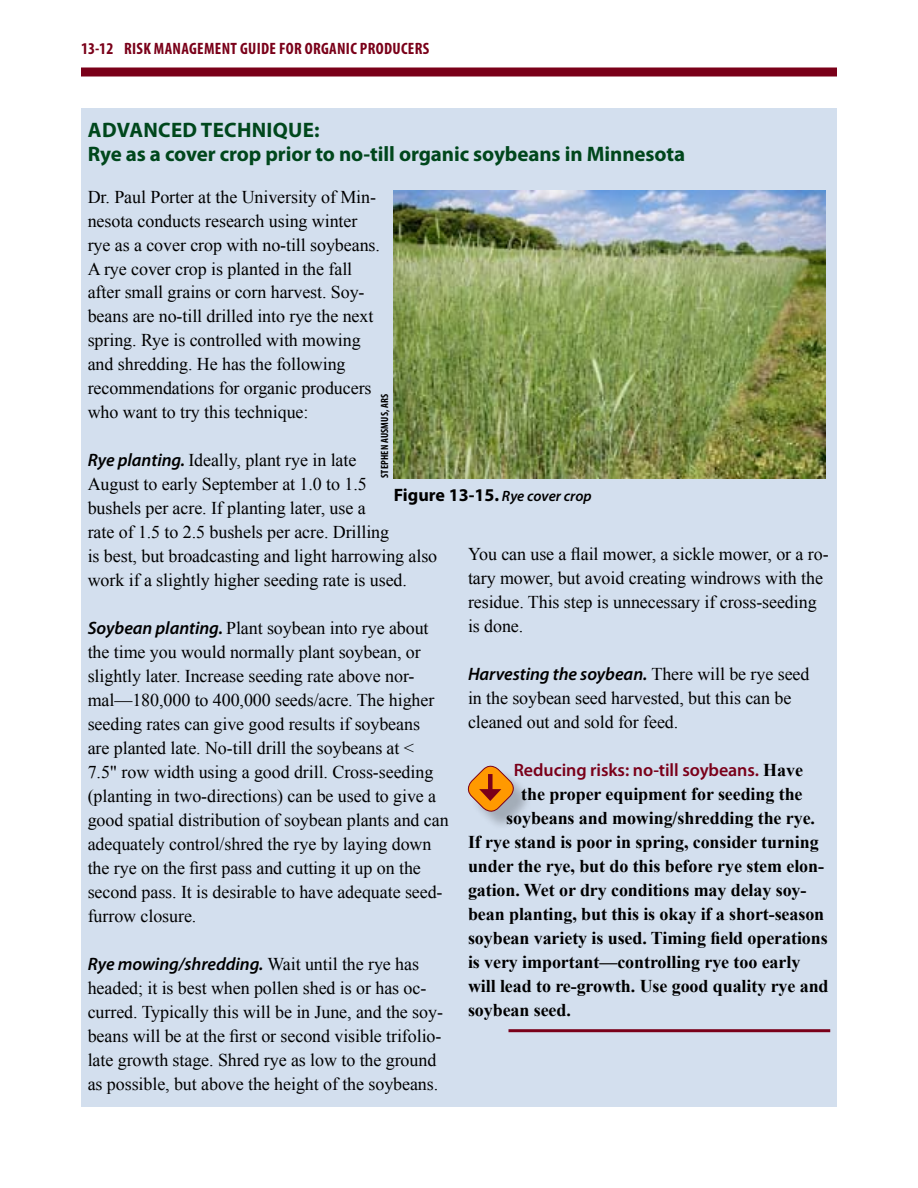
<style>
.page{position:relative;width:918px;height:1188px;background:#fff}
.page>*{position:absolute;margin:0;border:0;box-sizing:border-box;transform-origin:0 0}
.t1{font:700 21px/24px "Myriad Pro";letter-spacing:.005em;color:#00471c}
.t2{font:18px/24px "Times New Roman";letter-spacing:-.005em;color:#000}
.t3{font:700 18px "Times New Roman";letter-spacing:-.005em;color:#000}
.t4{font:italic 600 18px "Myriad Pro";letter-spacing:-.005em;color:#000}
.t5{font:600 18px "Myriad Pro";letter-spacing:-.005em;color:#7a0019}
.t6{font:700 18px "Myriad Pro";color:#000}
.t7{font:700 condensed 16.5px "Myriad Pro";letter-spacing:.02em;color:#7a0019}
.t8{font:700 condensed 10.5px "Myriad Pro";letter-spacing:.015em;color:#000}
.s1{font-family:"Myriad Pro";font-weight:600;font-style:italic}
.s2{font-family:"Times New Roman";font-weight:400;font-style:normal}
.s3{font-weight:600;font-style:italic;font-size:15px}
.s4{font-family:"Times New Roman";font-weight:700;color:#000}
</style>
<div class="page">
<div style="left:81px;top:68px;width:756px;height:8px;background:#7a0019"></div>
<div style="left:81px;top:108px;width:756px;height:999px;background:#d3dfee"></div>
<hr style="left:508px;top:1029px;width:322px;height:3px;background:#7a0019">
<div style="left:471px;top:769px;width:61px;height:61px;background:#000;opacity:.23"></div>
<svg style="left:467px;top:765px;width:51px;height:50px"></svg>
<img style="left:394px;top:190px;width:432px;height:288px">
<p class="t7" style="left:81px;top:38px;width:350px">13-12 RISK MANAGEMENT GUIDE FOR ORGANIC PRODUCERS</p>
<p class="t1" style="left:88px;top:117px;width:599px">Advanced technique:<br>Rye as a cover crop prior to no-till organic soybeans in Minnesota</p>
<p class="t2" style="left:88px;top:184px;width:294px">Dr. Paul Porter at the University of Min&shy;nesota conducts research using winter rye as a cover crop with no-till soybeans.<br>A rye cover crop is planted in the fall after small grains or corn harvest. Soy&shy;beans are no-till drilled into rye the next spring. Rye is controlled with mowing and shredding. He has the following recommendations for organic producers who want to try this technique:</p>
<p class="t2" style="left:88px;top:448px;width:351px"><span class="s1">Rye planting.</span> Ideally, plant rye in late<br>August to early September at 1.0 to 1.5<br>bushels per acre. If planting later, use a<br>rate of 1.5 to 2.5 bushels per acre. Drilling<br>is best, but broadcasting and light harrowing also work if a slightly higher seeding rate is used.</p>
<p class="t2" style="left:88px;top:616px;width:362px"><span class="s1">Soybean planting.</span> Plant soybean into rye about the time you would normally plant soybean, or slightly later. Increase seeding rate above nor&shy;mal—180,000 to 400,000 seeds/acre. The higher seeding rates can give good results if soybeans<br>are planted late. No-till drill the soybeans at &lt;<br>7.5" row width using a good drill. Cross-seeding (planting in two-directions) can be used to give a good spatial distribution of soybean plants and can adequately control/shred the rye by laying down the rye on the first pass and cutting it up on the second pass. It is desirable to have adequate seed&shy;furrow closure.</p>
<p class="t4" style="left:88px;top:953px;width:333px">Rye mowing/shredding. <span class="s2">Wait until the rye has</span></p>
<p class="t2" style="left:88px;top:976px;width:357px">headed; it is best when pollen shed is or has oc&shy;curred. Typically this will be in June, and the soy&shy;beans will be at the first or second visible trifolio&shy;late growth stage. Shred rye as low to the ground as possible, but above the height of the soybeans.</p>
<p class="t8" style="left:378px;top:478px;width:85px;rotate:-90deg">STEPHEN AUSMUS, ARS</p>
<p class="t6" style="left:394px;top:483px;width:199px">Figure 13-15. <span class="s3">Rye cover crop</span></p>
<p class="t2" style="left:468px;top:541px;width:362px">You can use a flail mower, a sickle mower, or a ro&shy;tary mower, but avoid creating windrows with the residue. This step is unnecessary if cross-seeding is done.</p>
<p class="t4" style="left:468px;top:662px;width:343px">Harvesting the soybean. <span class="s2">There will be rye seed</span></p>
<p class="t2" style="left:468px;top:685px;width:325px">in the soybean seed harvested, but this can be cleaned out and sold for feed.</p>
<p class="t5" style="left:514px;top:758px;width:291px">Reducing risks: no-till soybeans. <span class="s4">Have</span></p>
<p class="t3" style="left:521px;top:781px;width:283px">the proper equipment for seeding the</p>
<p class="t3" style="left:506px;top:805px;width:310px">soybeans and mowing/shredding the rye.</p>
<p class="t3" style="left:468px;top:829px;width:352px">If rye stand is poor in spring, consider turning</p>
<p class="t3" style="left:468px;top:853px;width:358px">under the rye, but do this before rye stem elon-</p>
<p class="t3" style="left:468px;top:877px;width:340px">gation. Wet or dry conditions may delay soy-</p>
<p class="t3" style="left:468px;top:901px;width:358px">bean planting, but this is okay if a short-season</p>
<p class="t3" style="left:468px;top:925px;width:361px">soybean variety is used. Timing field operations</p>
<p class="t3" style="left:468px;top:949px;width:334px">is very important—controlling rye too early</p>
<p class="t3" style="left:468px;top:973px;width:362px">will lead to re-growth. Use good quality rye and</p>
<p class="t3" style="left:468px;top:997px;width:104px">soybean seed.</p>
</div>
